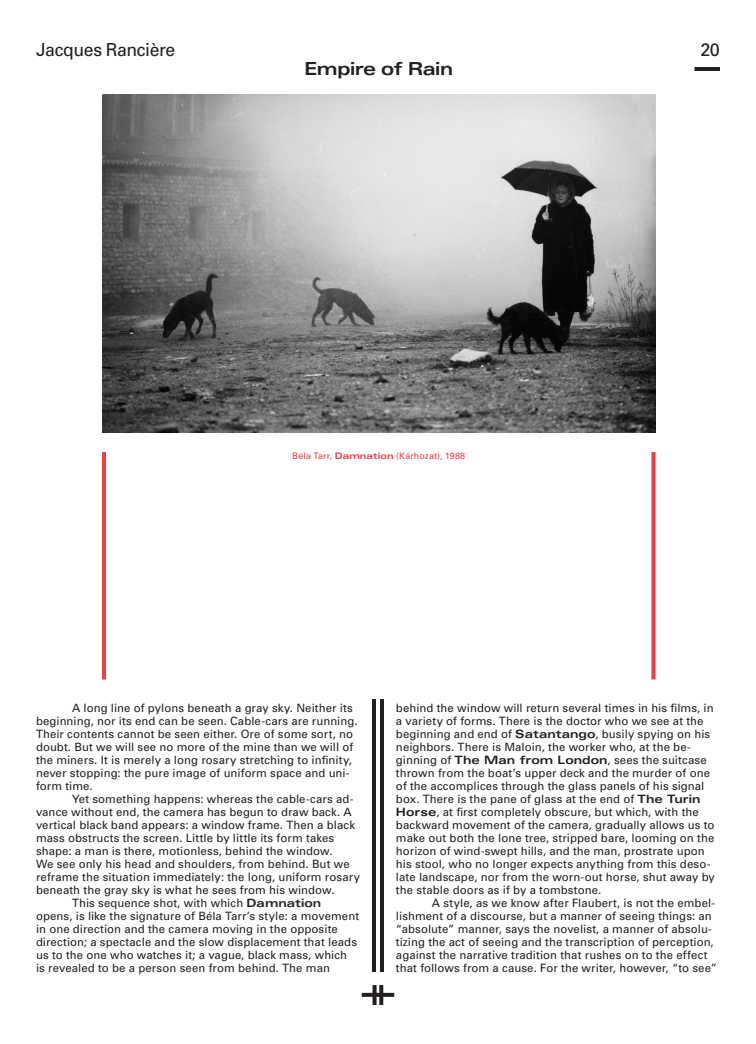
<style>
.page{position:relative;width:756px;height:1044px;background:#fff}
.page>*{position:absolute;margin:0;border:0;box-sizing:border-box;transform-origin:0 0}
.t1{font:18px "Univers";letter-spacing:-.025em;color:#231f20}
.t2{font:700 expanded 18px "Univers";letter-spacing:-.03em;color:#231f20}
.t3{font:11.5px/13px "Univers";letter-spacing:.005em;color:#231f20}
.t4{font:9px "Univers";letter-spacing:.015em;color:#ee3d43}
.s1{font-weight:700;font-stretch:expanded}
</style>
<div class="page">
<hr style="left:694px;top:67px;width:26px;height:4px;background:#231f20">
<hr style="left:372px;top:699px;width:4px;height:273px;background:#231f20">
<hr style="left:380px;top:699px;width:4px;height:273px;background:#231f20">
<img style="left:102px;top:95px;width:553px;height:338px">
<svg style="left:373px;top:985px;width:4px;height:20px"></svg>
<svg style="left:362px;top:993px;width:32px;height:4px"></svg>
<svg style="left:379px;top:985px;width:4px;height:20px"></svg>
<hr style="left:102px;top:452px;width:4px;height:228px;background:#ee3d43">
<svg style="left:651px;top:452px;width:4px;height:228px"></svg>
<h1 class="t1" style="left:36px;top:38px;width:141px">Jacques Rancière</h1>
<h1 class="t1" style="left:700px;top:38px;width:21px">20</h1>
<h1 class="t2" style="left:304px;top:58px;width:150px">Empire of Rain</h1>
<p class="t4" style="left:292px;top:450px;width:174px">Béla Tarr, <span class="s1">Damnation</span> (Kárhozat), 1988</p>
<p class="t3" style="left:36px;top:701px;width:323px;text-indent:36px">A long line of pylons beneath a gray sky. Neither its beginning, nor its end can be seen. Cable-cars are running.<br>Their contents cannot be seen either. Ore of some sort, no doubt. But we will see no more of the mine than we will of the miners. It is merely a long rosary stretching to infinity, never stopping: the pure image of uniform space and uni&shy;form time.</p>
<p class="t3" style="left:72px;top:792px;width:283px">Yet something happens: whereas the cable-cars ad-</p>
<p class="t3" style="left:36px;top:805px;width:317px">vance without end, the camera has begun to draw back. A</p>
<p class="t3" style="left:36px;top:818px;width:321px">vertical black band appears: a window frame. Then a black</p>
<p class="t3" style="left:36px;top:831px;width:300px">mass obstructs the screen. Little by little its form takes</p>
<p class="t3" style="left:36px;top:844px;width:298px">shape: a man is there, motionless, behind the window.</p>
<p class="t3" style="left:36px;top:857px;width:315px">We see only his head and shoulders, from behind. But we</p>
<p class="t3" style="left:36px;top:870px;width:326px">reframe the situation immediately: the long, uniform rosary</p>
<p class="t3" style="left:36px;top:883px;width:300px">beneath the gray sky is what he sees from his window.</p>
<p class="t3" style="left:72px;top:896px;width:251px">This sequence shot, with which <span class="s1">Damnation</span></p>
<p class="t3" style="left:36px;top:909px;width:325px">opens, is like the signature of Béla Tarr’s style: a movement</p>
<p class="t3" style="left:36px;top:922px;width:303px">in one direction and the camera moving in the opposite</p>
<p class="t3" style="left:36px;top:935px;width:323px">direction; a spectacle and the slow displacement that leads</p>
<p class="t3" style="left:36px;top:948px;width:313px">us to the one who watches it; a vague, black mass, which</p>
<p class="t3" style="left:36px;top:961px;width:296px">is revealed to be a person seen from behind. The man</p>
<p class="t3" style="left:396px;top:701px;width:320px">behind the window will return several times in his films, in a variety of forms. There is the doctor who we see at the beginning and end of <span class="s1">Satantango</span>, busily spying on his neighbors. There is Maloin, the worker who, at the be&shy;ginning of <span class="s1">The Man from London</span>, sees the suitcase thrown from the boat’s upper deck and the murder of one of the accomplices through the glass panels of his signal box. There is the pane of glass at the end of <span class="s1">The Turin Horse</span>, at first completely obscure, but which, with the backward movement of the camera, gradually allows us to make out both the lone tree, stripped bare, looming on the horizon of wind-swept hills, and the man, prostrate upon his stool, who no longer expects anything from this deso&shy;late landscape, nor from the worn-out horse, shut away by the stable doors as if by a tombstone.</p>
<p class="t3" style="left:396px;top:896px;width:323px;text-indent:36px">A style, as we know after Flaubert, is not the embel&shy;lishment of a discourse, but a manner of seeing things: an “absolute” manner, says the novelist, a manner of absolu&shy;tizing the act of seeing and the transcription of perception, against the narrative tradition that rushes on to the effect that follows from a cause. For the writer, however, “to see”</p>
</div>
